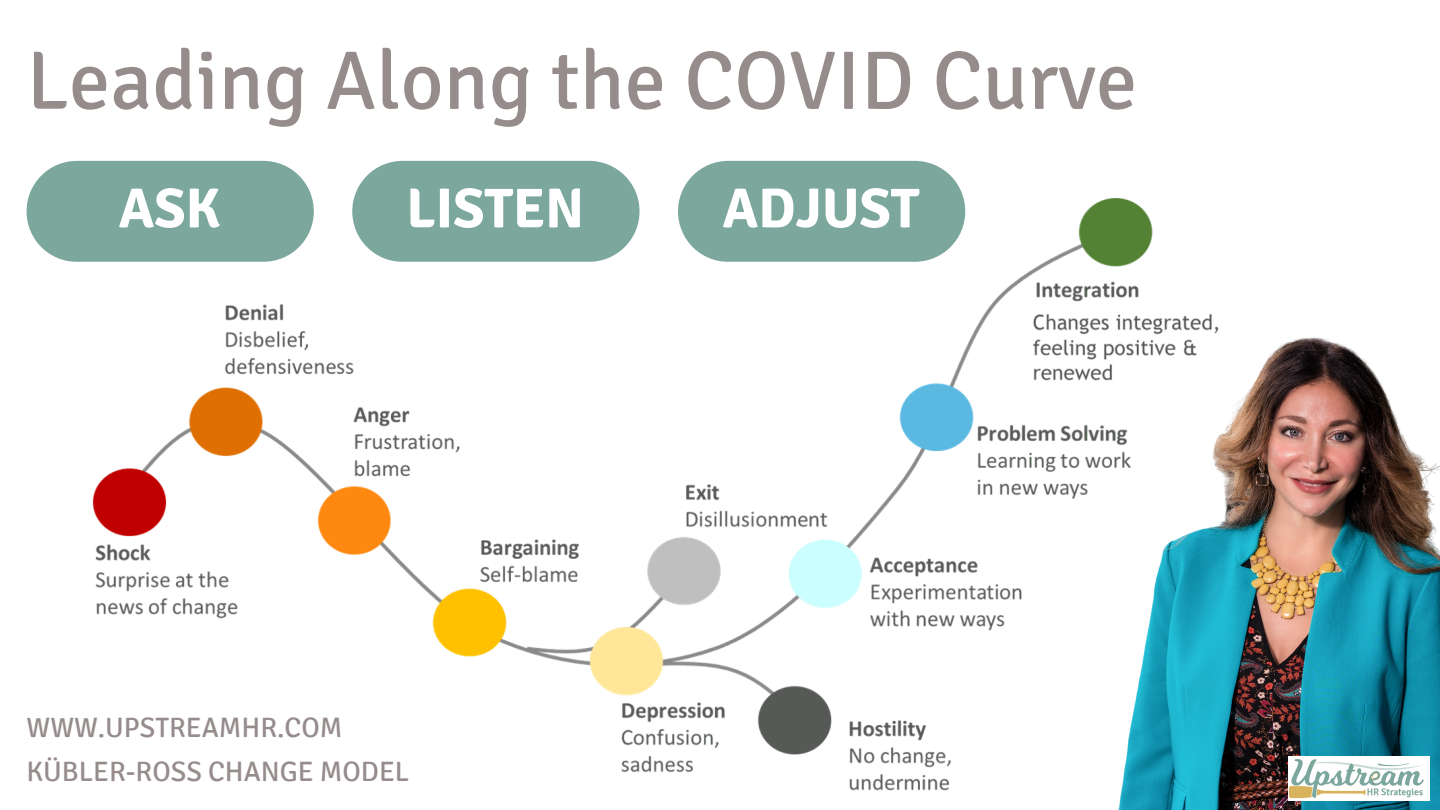
<style>
.page{position:relative;width:1440px;height:810px;background:#fff}
.page>*{position:absolute;margin:0;border:0;box-sizing:border-box;transform-origin:0 0}
.t1{font:82.8px "Signika";color:#968c8c}
.t2{font:700 56px "Signika";color:#fff}
.t3{font:28px "Signika";color:#968c8c}
</style>
<div class="page">
<img style="left:92px;top:199px;width:1127px;height:592px">
<img style="left:1008px;top:329px;width:432px;height:481px">
<div style="left:27px;top:161px;width:287px;height:101px;background:#7ba79d;border-radius:50px"></div>
<div style="left:352px;top:161px;width:288px;height:101px;background:#7ba79d;border-radius:50px"></div>
<div style="left:678px;top:161px;width:287px;height:101px;background:#7ba79d;border-radius:50px"></div>
<img style="left:1288px;top:757px;width:141px;height:43px">
<h1 class="t1" style="left:27px;top:31px;width:1112px">Leading Along the COVID Curve</h1>
<h2 class="t2" style="left:119px;top:175px;width:103px">ASK</h2>
<h2 class="t2" style="left:406px;top:175px;width:179px">LISTEN</h2>
<h2 class="t2" style="left:722px;top:175px;width:198px">ADJUST</h2>
<p class="t3" style="left:27px;top:710px;width:317px">WWW.UPSTREAMHR.COM</p>
<p class="t3" style="left:27px;top:755px;width:384px">KÜBLER-ROSS CHANGE MODEL</p>
</div>
